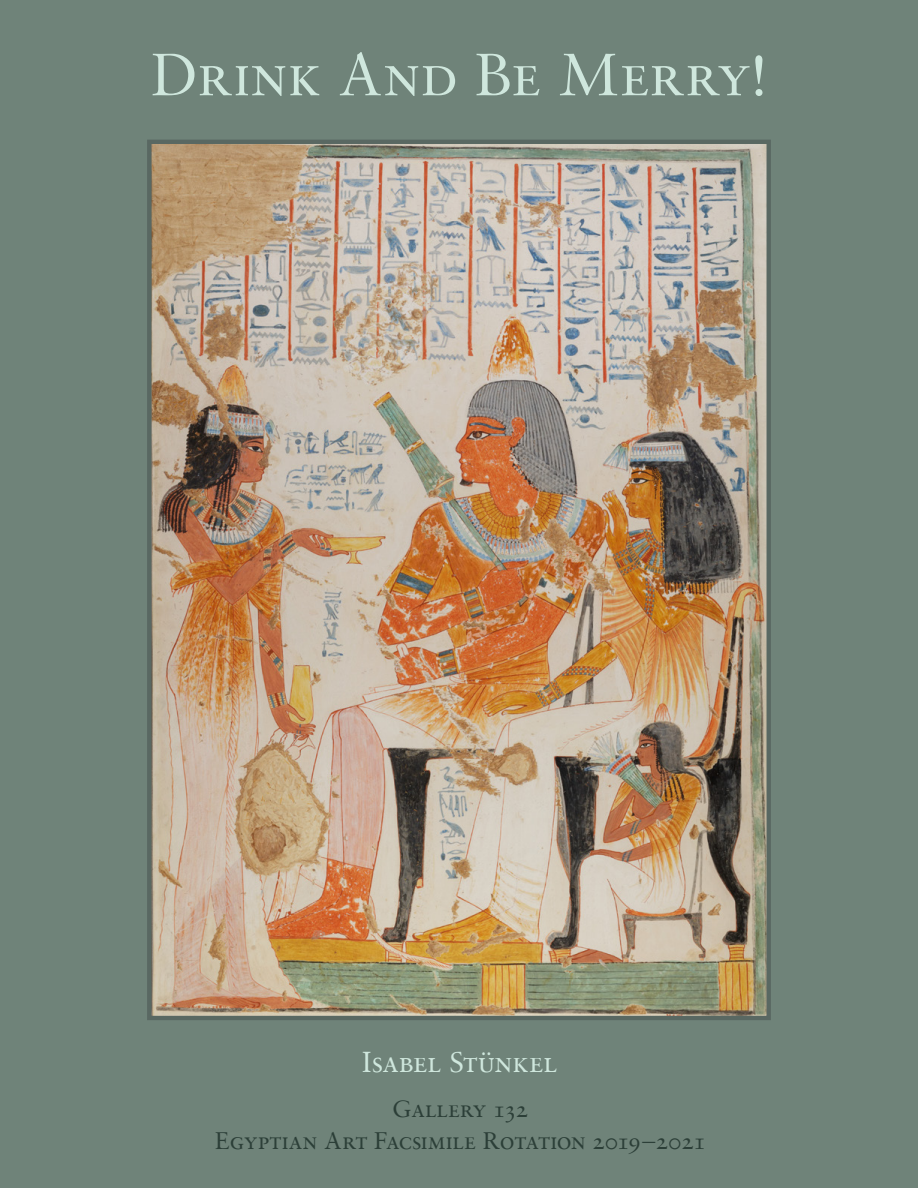
<style>
.page{position:relative;width:918px;height:1188px;background:#6f8379}
.page>*{position:absolute;margin:0;border:0;box-sizing:border-box;transform-origin:0 0}
.t1{font:63.75px "Sabon MTSC Os F";color:#cfe7dd}
.t2{font:30.75px "Sabon MTSC Os F";color:#cfe7dd}
.t3{font:25.5px/31.5px "Sabon MTSC Os F";letter-spacing:-.005em;color:#2c3f38;text-align:center}
</style>
<div class="page">
<img style="left:152px;top:145px;width:614px;height:870px">
<div style="left:147px;top:140px;width:624px;height:880px;border:4px solid #596862"></div>
<h1 class="t1" style="left:151px;top:37px;width:618px">Drink And Be Merry!</h1>
<p class="t2" style="left:362px;top:1044px;width:197px">Isabel Stünkel</p>
<p class="t3" style="left:215px;top:1093px;width:492px">Gallery 132<br>Egyptian Art Facsimile Rotation 2019–2021</p>
</div>
